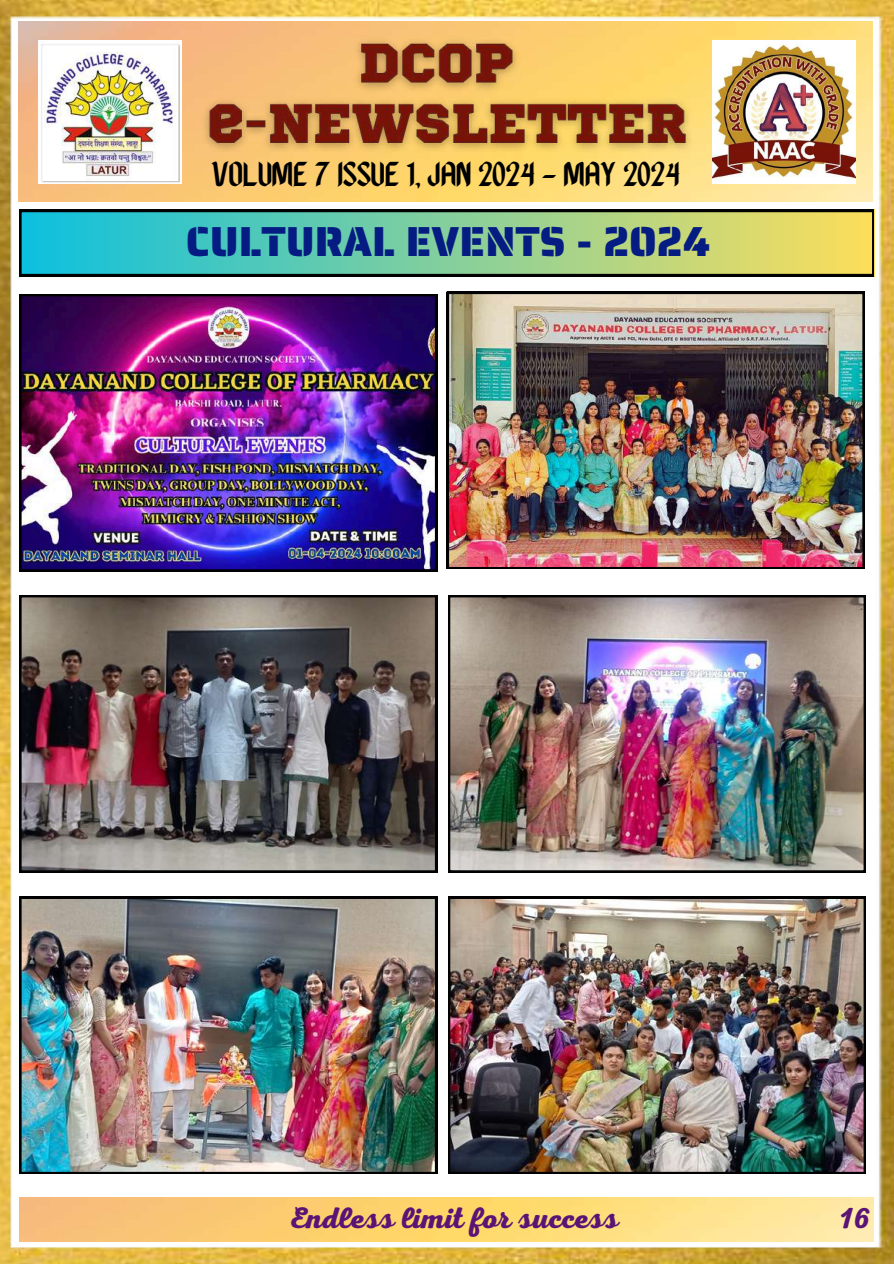
<style>
.page{position:relative;width:894px;height:1264px;background:#fff}
.page>*{position:absolute;margin:0;border:0;box-sizing:border-box;transform-origin:0 0}
.t1{font:42px "Saira Stencil One";color:#051c82}
.t2{font:900 34.5px "Martires Pro";color:#000}
.t3{font:700 30px "Nexa Script";color:#5a1476}
</style>
<div class="page">
<img style="left:0;top:0;width:893px;height:1263px">
<img style="left:18px;top:22px;width:854px;height:180px">
<img style="left:19px;top:1197px;width:854px;height:44px">
<img style="left:38px;top:41px;width:143px;height:142px">
<img style="left:712px;top:41px;width:143px;height:142px">
<img style="left:195px;top:31px;width:505px;height:127px">
<svg style="left:19px;top:210px;width:854px;height:66px;background:#79bd8f"></svg>
<img style="left:19px;top:294px;width:418px;height:277px">
<img style="left:19px;top:595px;width:418px;height:277px">
<img style="left:448px;top:595px;width:417px;height:277px">
<img style="left:446px;top:292px;width:418px;height:276px">
<img style="left:19px;top:896px;width:418px;height:277px">
<img style="left:448px;top:896px;width:417px;height:277px">
<p class="t2" style="left:211px;top:152px;width:470px">VOLUME 7 ISSUE 1, JAN 2024 - MAY 2024</p>
<p class="t1" style="left:186px;top:208px;width:525px">CULTURAL EVENTS - 2024</p>
<p class="t3" style="left:288px;top:1201px;width:332px">Endless limit for success</p>
<p class="t3" style="left:839px;top:1201px;width:32px">16</p>
</div>
